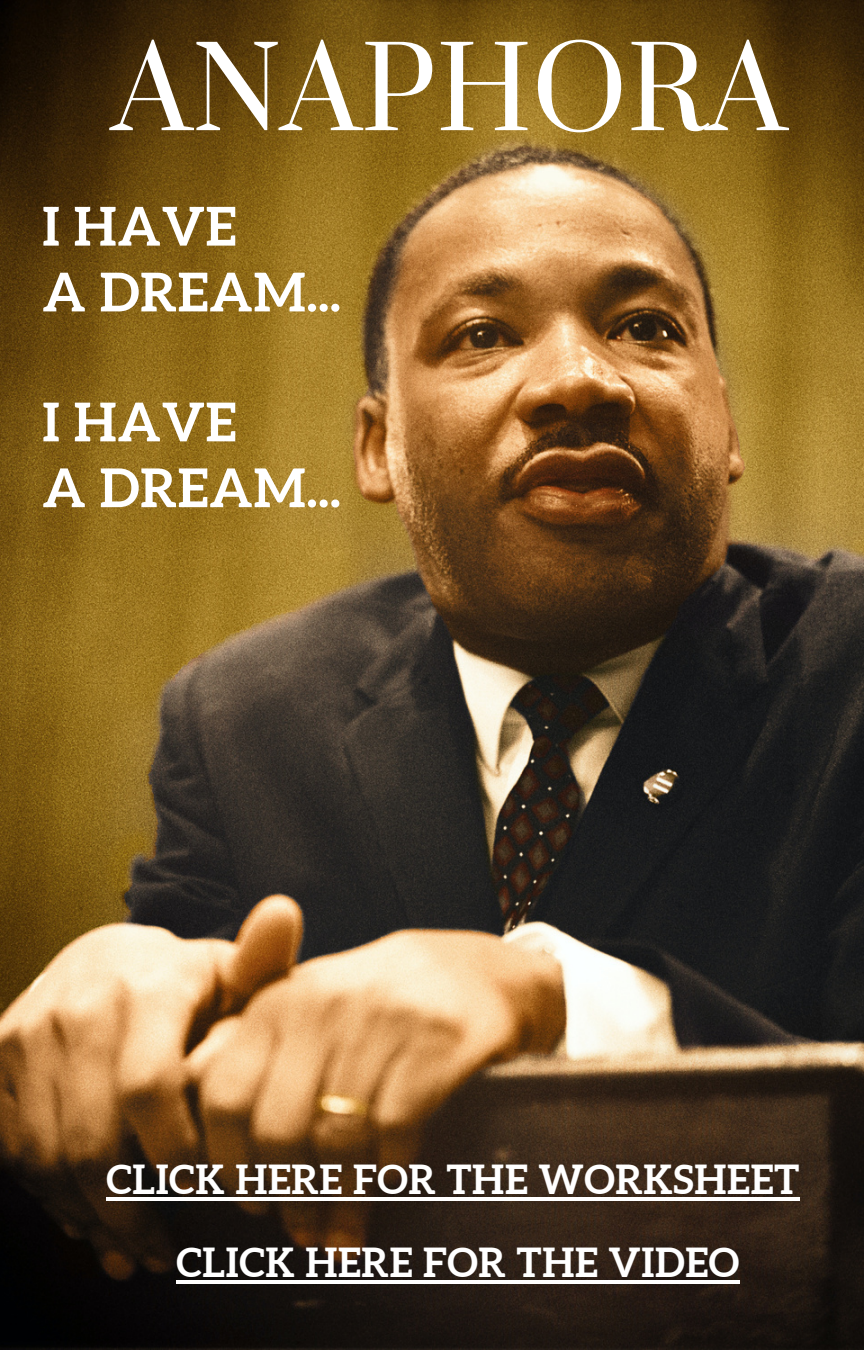
<style>
.page{position:relative;width:864px;height:1350px;background:#fff}
.page>*{position:absolute;margin:0;border:0;box-sizing:border-box;transform-origin:0 0}
.t1{font:110.48px "Prata";color:#fff}
.t2{font:700 53.55px "Aleo";letter-spacing:.015em;color:#fff}
.t3{font:700 40.05px "Aleo";letter-spacing:.015em;color:#fff}
</style>
<div class="page">
<img style="left:0;top:0;width:864px;height:1350px">
<hr style="left:176px;top:1280px;width:564px;height:4px;background:#fff">
<hr style="left:106px;top:1197px;width:694px;height:4px;background:#fff">
<p class="t1" style="left:112px;top:20px;width:676px">ANAPHORA</p>
<p class="t2" style="left:42px;top:195px;width:196px">I HAVE</p>
<p class="t2" style="left:42px;top:261px;width:300px">A DREAM...</p>
<p class="t2" style="left:42px;top:391px;width:196px">I HAVE</p>
<p class="t2" style="left:42px;top:457px;width:300px">A DREAM...</p>
<p class="t3" style="left:106px;top:1157px;width:695px">CLICK HERE FOR THE WORKSHEET</p>
<p class="t3" style="left:176px;top:1240px;width:565px">CLICK HERE FOR THE VIDEO</p>
</div>
